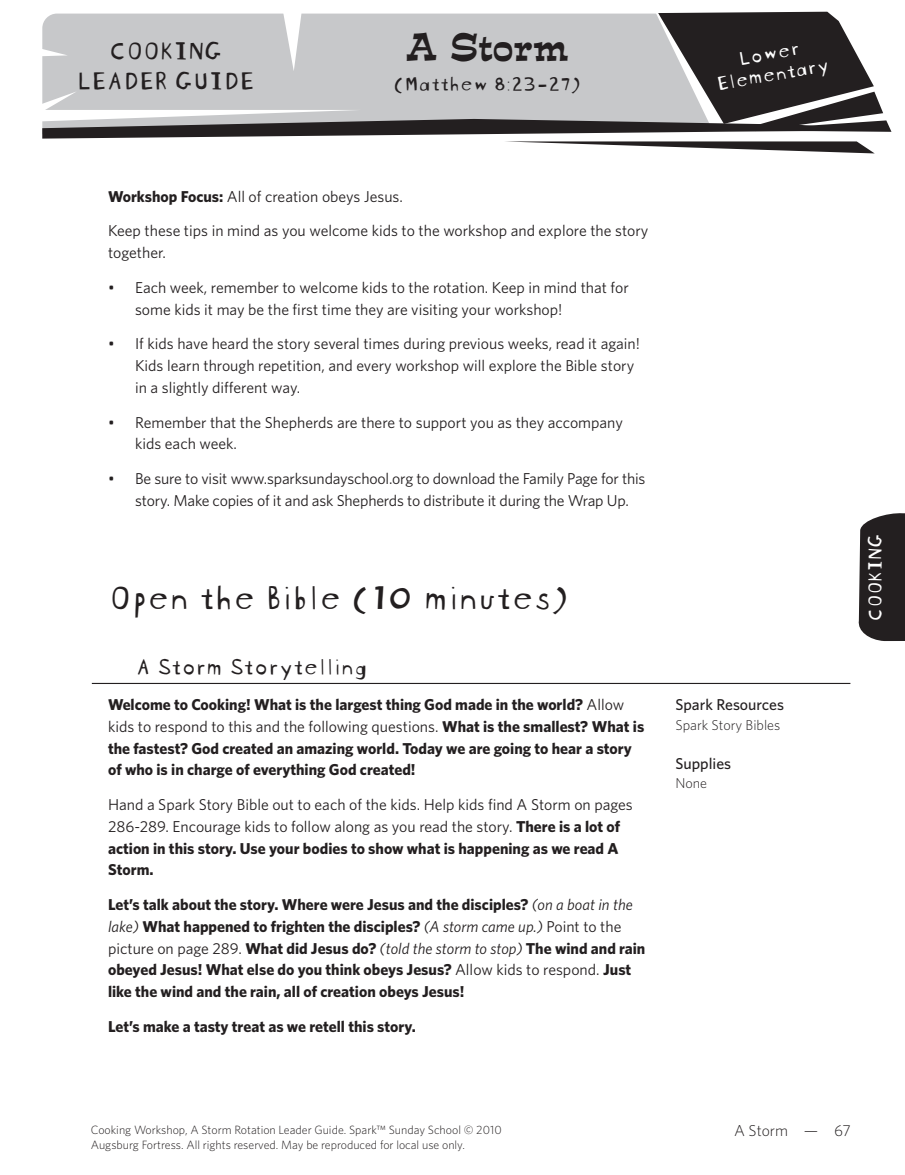
<style>
.page{position:relative;width:905px;height:1175px;background:#fff}
.page>*{position:absolute;margin:0;border:0;box-sizing:border-box;transform-origin:0 0}
._1h1{font:36px "Blockhead Unplugged";color:#231f20}
.A_head{font:36px "Estro Font";color:#231f20}
.A_head-2{font:27px/30px "Blockhead Unplugged";color:#231f20;text-align:center}
._2h2{font:24px "Blockhead Unplugged";color:#231f20}
.A_head-3{font:21px/21px "Blockhead Unplugged";color:#fff;text-align:center}
.A_head-4{font:21px "Blockhead Unplugged";color:#231f20}
.Body{font:700 15.75px/21.8px "Whitney";color:#231f20}
._6BL{font:15.75px/21.8px "Whitney";color:#231f20}
.Body-2{font:15.75px/21.8px "Whitney";color:#231f20}
._4Sidebar_head{font:500 15.75px "Whitney";color:#231f20}
.footer_recto{font:300 15.75px "Whitney";color:#231f20}
._5Sidebar_text{font:300 14.25px "Whitney";color:#231f20}
.t1{font:300 12px/15px "Whitney";color:#231f20}
.s1{font-weight:700}
.s2{font-weight:400}
.s3{font-weight:400;font-style:italic}
</style>
<div class="page">
<svg style="left:42px;top:11px;width:849px;height:142px"></svg>
<svg style="left:858px;top:513px;width:46px;height:128px;background:#353132"></svg>
<hr style="left:92px;top:683px;width:758px;height:1px;background:#231f20">
<p class="A_head-2" style="left:76px;top:33px;width:179px">COOKING<br>LEADER GUIDE</p>
<p class="A_head" style="left:405px;top:21px;width:164px">A Storm</p>
<p class="A_head-4" style="left:393px;top:67px;width:189px">(Matthew 8:23-27)</p>
<p class="A_head-3" style="left:710px;top:50px;width:115px;rotate:-10deg">Lower<br>Elementary</p>
<p class="Body-2" style="left:108px;top:185px;width:296px"><span class="s1">Workshop Focus:</span> All of creation obeys Jesus.</p>
<p class="Body-2" style="left:108px;top:220px;width:542px">Keep these tips in mind as you welcome kids to the workshop and explore the story together.</p>
<p class="_6BL" style="left:135px;top:276px;width:495px;text-indent:-27px">• Each week, remember to welcome kids to the rotation. Keep in mind that for some kids it may be the first time they are visiting your workshop!</p>
<p class="_6BL" style="left:135px;top:332px;width:506px;text-indent:-27px">• If kids have heard the story several times during previous weeks, read it again!<br>Kids learn through repetition, and every workshop will explore the Bible story in a slightly different way.</p>
<p class="_6BL" style="left:135px;top:411px;width:489px;text-indent:-27px">• Remember that the Shepherds are there to support you as they accompany kids each week.</p>
<p class="_6BL" style="left:135px;top:467px;width:512px;text-indent:-27px">• Be sure to visit www.sparksundayschool.org to download the Family Page for this story. Make copies of it and ask Shepherds to distribute it during the Wrap Up.</p>
<p class="_1h1" style="left:108px;top:568px;width:462px">Open the Bible (10 minutes)</p>
<p class="_2h2" style="left:135px;top:646px;width:233px">A Storm Storytelling</p>
<p class="Body" style="left:108px;top:693px;width:537px">Welcome to Cooking! What is the largest thing God made in the world? <span class="s2">Allow kids to respond to this and the following questions.</span> What is the smallest? What is the fastest? God created an amazing world. Today we are going to hear a story of who is in charge of everything God created!</p>
<p class="Body-2" style="left:108px;top:793px;width:526px">Hand a Spark Story Bible out to each of the kids. Help kids find A Storm on pages 286-289. Encourage kids to follow along as you read the story. <span class="s1">There is a lot of action in this story. Use your bodies to show what is happening as we read A Storm.</span></p>
<p class="Body" style="left:108px;top:893px;width:539px">Let’s talk about the story. Where were Jesus and the disciples? <span class="s3">(on a boat in the lake)</span> What happened to frighten the disciples? <span class="s3">(A storm came up.)</span> <span class="s2">Point to the picture on page 289.</span> What did Jesus do? <span class="s3">(told the storm to stop)</span> The wind and rain obeyed Jesus! What else do you think obeys Jesus? <span class="s2">Allow kids to respond.</span> Just like the wind and the rain, all of creation obeys Jesus!</p>
<p class="Body" style="left:108px;top:1015px;width:309px">Let’s make a tasty treat as we retell this story.</p>
<p class="_4Sidebar_head" style="left:675px;top:694px;width:110px">Spark Resources</p>
<p class="_5Sidebar_text" style="left:675px;top:715px;width:106px">Spark Story Bibles</p>
<p class="_4Sidebar_head" style="left:675px;top:753px;width:57px">Supplies</p>
<p class="_5Sidebar_text" style="left:675px;top:774px;width:33px">None</p>
<p class="A_head-3" style="left:861px;top:621px;width:89px;rotate:-90deg">COOKING</p>
<p class="t1" style="left:91px;top:1122px;width:412px">Cooking Workshop, A Storm Rotation Leader Guide. Spark™ Sunday School © 2010<br>Augsburg Fortress. All rights reserved. May be reproduced for local use only.</p>
<p class="footer_recto" style="left:734px;top:1119px;width:118px">A Storm — 67</p>
</div>
